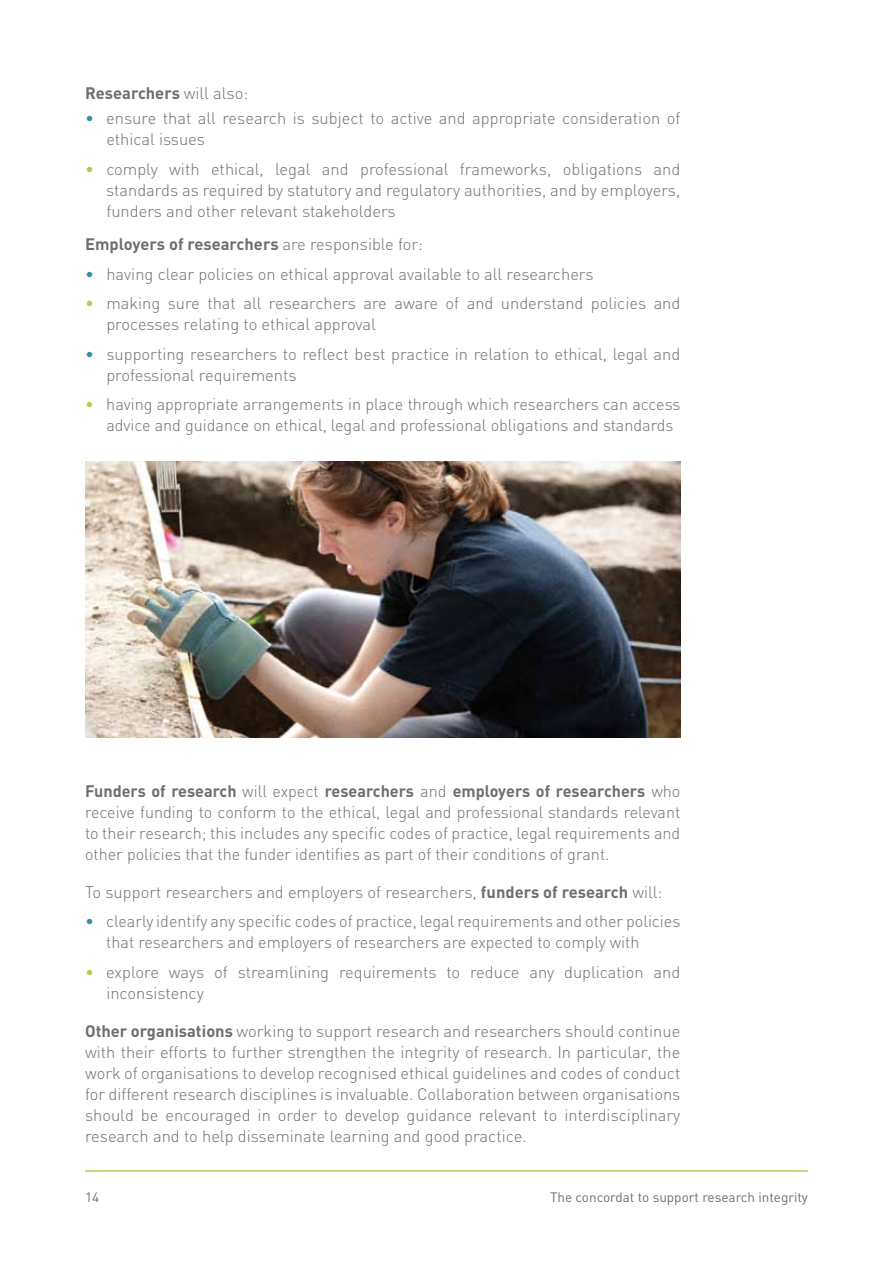
<style>
.page{position:relative;width:893px;height:1263px;background:#fff}
.page>*{position:absolute;margin:0;border:0;box-sizing:border-box;transform-origin:0 0}
.t1{font:300 16.5px/21px "DIN";color:#6d6e71}
.t2{font:700 16.5px "DIN";color:#6d6e71}
.t3{font:13.5px "DIN";color:#6d6e71}
.s1{font-weight:300}
.s2{color:#398aa5}
.s3{color:#b7cb46}
.s4{font-weight:700}
</style>
<div class="page">
<hr style="left:85px;top:1170px;width:723px;height:2px;background:#b7cb46">
<img style="left:85px;top:462px;width:595px;height:275px">
<p class="t2" style="left:85px;top:82px;width:165px">Researchers <span class="s1">will also:</span></p>
<p class="t1" style="left:106px;top:107px;width:576px;text-indent:-21px"><span class="s2">•</span> ensure that all research is subject to active and appropriate consideration of ethical issues</p>
<p class="t1" style="left:106px;top:158px;width:576px;text-align:justify;text-indent:-21px"><span class="s3">•</span> comply with ethical, legal and professional frameworks, obligations and standards as required by statutory and regulatory authorities, and by employers, funders and other relevant stakeholders</p>
<p class="t2" style="left:85px;top:234px;width:339px">Employers of researchers <span class="s1">are responsible for:</span></p>
<p class="t1" style="left:85px;top:263px;width:510px"><span class="s2">•</span> having clear policies on ethical approval available to all researchers</p>
<p class="t1" style="left:106px;top:293px;width:576px;text-indent:-21px"><span class="s3">•</span> making sure that all researchers are aware of and understand policies and processes relating to ethical approval</p>
<p class="t1" style="left:106px;top:343px;width:576px;text-indent:-21px"><span class="s2">•</span> supporting researchers to reflect best practice in relation to ethical, legal and professional requirements</p>
<p class="t1" style="left:106px;top:394px;width:576px;text-indent:-21px"><span class="s3">•</span> having appropriate arrangements in place through which researchers can access advice and guidance on ethical, legal and professional obligations and standards</p>
<p class="t1" style="left:85px;top:780px;width:597px;text-align:justify"><span class="s4">Funders of research</span> will expect <span class="s4">researchers</span> and <span class="s4">employers of researchers</span> who receive funding to conform to the ethical, legal and professional standards relevant to their research; this includes any specific codes of practice, legal requirements and other policies that the funder identifies as part of their conditions of grant.</p>
<p class="t1" style="left:85px;top:881px;width:579px">To support researchers and employers of researchers, <span class="s4">funders of research</span> will:</p>
<p class="t1" style="left:106px;top:911px;width:576px;text-indent:-21px"><span class="s2">•</span> clearly identify any specific codes of practice, legal requirements and other policies that researchers and employers of researchers are expected to comply with</p>
<p class="t1" style="left:106px;top:961px;width:576px;text-indent:-21px"><span class="s3">•</span> explore ways of streamlining requirements to reduce any duplication and inconsistency</p>
<p class="t1" style="left:85px;top:1020px;width:597px;text-align:justify"><span class="s4">Other organisations</span> working to support research and researchers should continue with their efforts to further strengthen the integrity of research. In particular, the work of organisations to develop recognised ethical guidelines and codes of conduct for different research disciplines is invaluable. Collaboration between organisations should be encouraged in order to develop guidance relevant to interdisciplinary research and to help disseminate learning and good practice.</p>
<p class="t3" style="left:85px;top:1188px;width:16px">14</p>
<p class="t3" style="left:550px;top:1188px;width:259px">The concordat to support research integrity</p>
</div>
